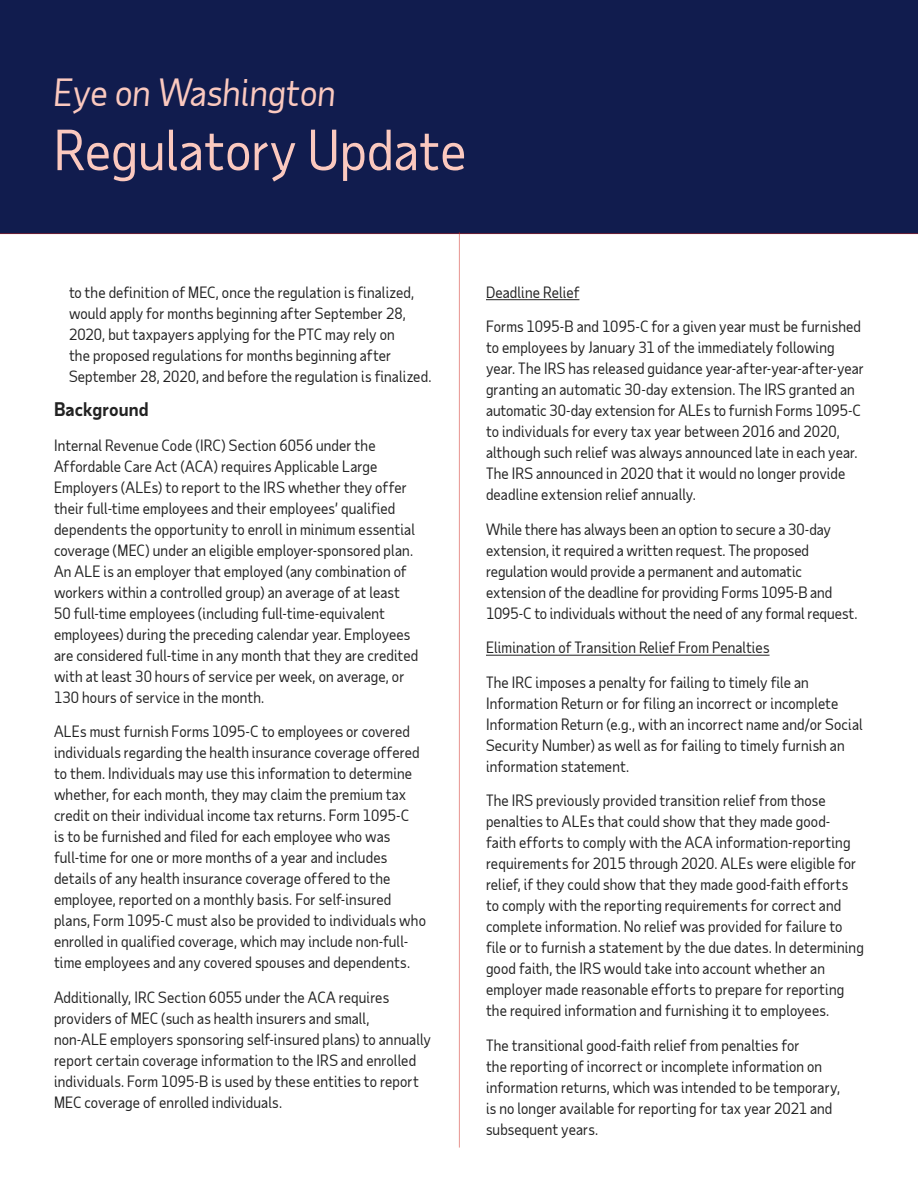
<style>
.page{position:relative;width:918px;height:1188px;background:#fff}
.page>*{position:absolute;margin:0;border:0;box-sizing:border-box;transform-origin:0 0}
.t1{font:54px "Taub Sans";color:#fbc9bf}
.t2{font:italic 36px "Taub Sans";color:#fbc9bf}
.t3{font:700 18px "Taub Sans";letter-spacing:.005em;color:#222}
.t4{font:15px/21px "Taub Sans";letter-spacing:.005em;color:#222}
</style>
<div class="page">
<div style="left:0;top:0;width:918px;height:233px;background:#111c4e"></div>
<hr style="left:486px;top:299px;width:93px;height:1px;background:#222">
<hr style="left:486px;top:655px;width:284px;height:1px;background:#222">
<hr style="left:0;top:233px;width:918px;height:1px;background:#d0271d">
<hr style="left:459px;top:232px;width:1px;height:916px;background:#d0271d">
<h2 class="t2" style="left:54px;top:69px;width:284px">Eye on Washington</h2>
<h1 class="t1" style="left:54px;top:116px;width:414px">Regulatory Update</h1>
<p class="t4" style="left:69px;top:281px;width:364px">to the definition of MEC, once the regulation is finalized, would apply for months beginning after September 28, 2020, but taxpayers applying for the PTC may rely on<br>the proposed regulations for months beginning after September 28, 2020, and before the regulation is finalized.</p>
<p class="t3" style="left:54px;top:398px;width:96px">Background</p>
<p class="t4" style="left:54px;top:434px;width:366px">Internal Revenue Code (IRC) Section 6056 under the Affordable Care Act (ACA) requires Applicable Large Employers (ALEs) to report to the IRS whether they offer their full-time employees and their employees’ qualified dependents the opportunity to enroll in minimum essential coverage (MEC) under an eligible employer-sponsored plan.<br>An ALE is an employer that employed (any combination of workers within a controlled group) an average of at least 50 full-time employees (including full-time-equivalent employees) during the preceding calendar year. Employees are considered full-time in any month that they are credited with at least 30 hours of service per week, on average, or 130 hours of service in the month.</p>
<p class="t4" style="left:54px;top:721px;width:373px">ALEs must furnish Forms 1095-C to employees or covered individuals regarding the health insurance coverage offered to them. Individuals may use this information to determine whether, for each month, they may claim the premium tax credit on their individual income tax returns. Form 1095-C<br>is to be furnished and filed for each employee who was full-time for one or more months of a year and includes details of any health insurance coverage offered to the employee, reported on a monthly basis. For self-insured plans, Form 1095-C must also be provided to individuals who enrolled in qualified coverage, which may include non-full&shy;time employees and any covered spouses and dependents.</p>
<p class="t4" style="left:54px;top:986px;width:379px">Additionally, IRC Section 6055 under the ACA requires providers of MEC (such as health insurers and small,<br>non-ALE employers sponsoring self-insured plans) to annually report certain coverage information to the IRS and enrolled individuals. Form 1095-B is used by these entities to report MEC coverage of enrolled individuals.</p>
<p class="t4" style="left:486px;top:281px;width:95px">Deadline Relief</p>
<p class="t4" style="left:486px;top:316px;width:380px">Forms 1095-B and 1095-C for a given year must be furnished to employees by January 31 of the immediately following year. The IRS has released guidance year-after-year-after-year granting an automatic 30-day extension. The IRS granted an automatic 30-day extension for ALEs to furnish Forms 1095-C to individuals for every tax year between 2016 and 2020, although such relief was always announced late in each year.<br>The IRS announced in 2020 that it would no longer provide deadline extension relief annually.</p>
<p class="t4" style="left:486px;top:518px;width:373px">While there has always been an option to secure a 30-day extension, it required a written request. The proposed regulation would provide a permanent and automatic extension of the deadline for providing Forms 1095-B and 1095-C to individuals without the need of any formal request.</p>
<p class="t4" style="left:486px;top:637px;width:285px">Elimination of Transition Relief From Penalties</p>
<p class="t4" style="left:486px;top:671px;width:378px">The IRC imposes a penalty for failing to timely file an Information Return or for filing an incorrect or incomplete Information Return (e.g., with an incorrect name and/or Social Security Number) as well as for failing to timely furnish an information statement.</p>
<p class="t4" style="left:486px;top:790px;width:379px">The IRS previously provided transition relief from those penalties to ALEs that could show that they made good&shy;faith efforts to comply with the ACA information-reporting requirements for 2015 through 2020. ALEs were eligible for relief, if they could show that they made good-faith efforts to comply with the reporting requirements for correct and complete information. No relief was provided for failure to file or to furnish a statement by the due dates. In determining good faith, the IRS would take into account whether an employer made reasonable efforts to prepare for reporting the required information and furnishing it to employees.</p>
<p class="t4" style="left:486px;top:1034px;width:356px">The transitional good-faith relief from penalties for<br>the reporting of incorrect or incomplete information on information returns, which was intended to be temporary, is no longer available for reporting for tax year 2021 and subsequent years.</p>
</div>
